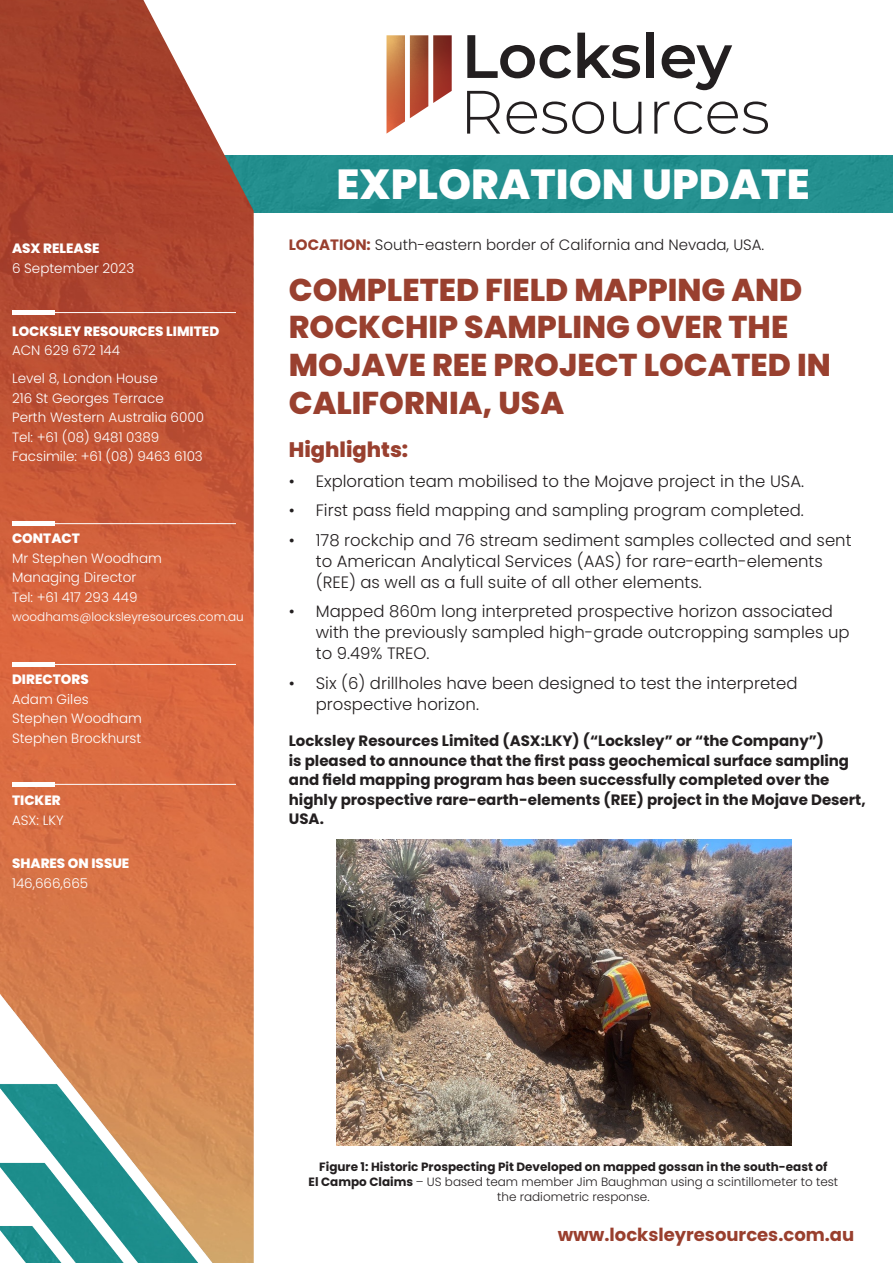
<style>
.page{position:relative;width:893px;height:1263px;background:#fff}
.page>*{position:absolute;margin:0;border:0;box-sizing:border-box;transform-origin:0 0}
.t1{font:800 42px "Poppins";color:#fff}
.t2{font:800 31.5px/37.8px "Poppins";color:#99402f}
.t3{font:800 21px "Poppins";color:#99402f}
.t4{font:700 18px "Poppins";color:#993f2e}
.t5{font:300 16.5px/21px "Poppins";color:#231f20}
.t6{font:700 15px/19.5px "Poppins";color:#231f20}
.t7{font:300 15px "Poppins";color:#231f20}
.t8{font:300 13.5px/19.5px "Poppins";color:#fff}
.t9{font:800 13.5px "Poppins";color:#fff}
.t10{font:700 12px/15px "Poppins";color:#231f20;text-align:center}
.t11{font:300 12px "Poppins";color:#fff}
.s1{font-weight:700;color:#993f2e}
.s2{font-weight:300}
</style>
<div class="page">
<div style="left:182px;top:156px;width:710px;height:57px;background:#238f8e"></div>
<svg style="left:467px;top:35px;width:104px;height:43px"></svg>
<svg style="left:577px;top:33px;width:63px;height:45px"></svg>
<div style="left:647px;top:33px;width:7px;height:45px;background:#231f20"></div>
<svg style="left:662px;top:45px;width:70px;height:45px"></svg>
<svg style="left:467px;top:91px;width:33px;height:43px"></svg>
<svg style="left:507px;top:101px;width:97px;height:33px"></svg>
<svg style="left:613px;top:102px;width:28px;height:32px"></svg>
<svg style="left:654px;top:101px;width:114px;height:33px"></svg>
<svg style="left:386px;top:35px;width:66px;height:99px"></svg>
<img style="left:0;top:0;width:254px;height:1263px">
<div style="left:12px;top:310px;width:43px;height:5px;background:#fff"></div>
<hr style="left:55px;top:312px;width:181px;height:1px;background:#fff">
<div style="left:12px;top:521px;width:43px;height:5px;background:#fff"></div>
<hr style="left:55px;top:523px;width:181px;height:1px;background:#fff">
<hr style="left:12px;top:662px;width:43px;height:4px;background:#fff">
<hr style="left:55px;top:664px;width:181px;height:1px;background:#fff">
<hr style="left:12px;top:782px;width:43px;height:4px;background:#fff">
<hr style="left:55px;top:784px;width:181px;height:1px;background:#fff">
<img style="left:337px;top:839px;width:454px;height:306px">
<p class="t9" style="left:12px;top:241px;width:89px">ASX RELEASE</p>
<p class="t8" style="left:12px;top:258px;width:124px">6 September 2023</p>
<p class="t9" style="left:12px;top:323px;width:209px">LOCKSLEY RESOURCES LIMITED</p>
<p class="t8" style="left:12px;top:341px;width:110px">ACN 629 672 144</p>
<p class="t8" style="left:12px;top:369px;width:147px">Level 8, London House</p>
<p class="t8" style="left:12px;top:388px;width:153px">216 St Georges Terrace</p>
<p class="t8" style="left:12px;top:408px;width:193px">Perth Western Australia 6000<br>Tel: +61 (08) 9481 0389<br>Facsimile: +61 (08) 9463 6103</p>
<p class="t9" style="left:12px;top:531px;width:69px">CONTACT</p>
<p class="t8" style="left:12px;top:548px;width:151px">Mr Stephen Woodham</p>
<p class="t8" style="left:12px;top:568px;width:126px">Managing Director</p>
<p class="t8" style="left:12px;top:587px;width:127px">Tel: +61 417 293 449</p>
<p class="t11" style="left:12px;top:610px;width:233px">woodhams@locksleyresources.com.au</p>
<p class="t9" style="left:12px;top:672px;width:78px">DIRECTORS</p>
<p class="t8" style="left:12px;top:689px;width:78px">Adam Giles</p>
<p class="t8" style="left:12px;top:709px;width:132px">Stephen Woodham</p>
<p class="t8" style="left:12px;top:728px;width:131px">Stephen Brockhurst</p>
<p class="t9" style="left:12px;top:793px;width:50px">TICKER</p>
<p class="t8" style="left:12px;top:810px;width:53px">ASX: LKY</p>
<p class="t9" style="left:12px;top:856px;width:119px">SHARES ON ISSUE</p>
<p class="t8" style="left:12px;top:873px;width:78px">146,666,665</p>
<p class="t1" style="left:337px;top:160px;width:475px">EXPLORATION UPDATE</p>
<p class="t7" style="left:289px;top:236px;width:477px"><span class="s1">LOCATION:</span> South-eastern border of California and Nevada, USA.</p>
<p class="t2" style="left:289px;top:271px;width:543px">COMPLETED FIELD MAPPING AND<br>ROCKCHIP SAMPLING OVER THE<br>MOJAVE REE PROJECT LOCATED IN<br>CALIFORNIA, USA</p>
<p class="t3" style="left:289px;top:438px;width:121px">Highlights:</p>
<p class="t5" style="left:289px;top:471px;width:517px">• Exploration team mobilised to the Mojave project in the USA.</p>
<p class="t5" style="left:289px;top:500px;width:517px">• First pass field mapping and sampling program completed.</p>
<p class="t5" style="left:316px;top:530px;width:537px;text-indent:-27px">• 178 rockchip and 76 stream sediment samples collected and sent to American Analytical Services (AAS) for rare-earth-elements (REE) as well as a full suite of all other elements.</p>
<p class="t5" style="left:316px;top:601px;width:535px;text-indent:-27px">• Mapped 860m long interpreted prospective horizon associated with the previously sampled high-grade outcropping samples up to 9.49% TREO.</p>
<p class="t5" style="left:316px;top:673px;width:483px;text-indent:-27px">• Six (6) drillholes have been designed to test the interpreted prospective horizon.</p>
<p class="t6" style="left:289px;top:731px;width:578px">Locksley Resources Limited (ASX:LKY) (“Locksley” or “the Company”)<br>is pleased to announce that the first pass geochemical surface sampling and field mapping program has been successfully completed over the highly prospective rare-earth-elements (REE) project in the Mojave Desert, USA.</p>
<p class="t10" style="left:309px;top:1159px;width:531px">Figure 1: Historic Prospecting Pit Developed on mapped gossan in the south-east of<br>El Campo Claims <span class="s2">– US based team member Jim Baughman using a scintillometer to test the radiometric response.</span></p>
<p class="t4" style="left:558px;top:1224px;width:298px">www.locksleyresources.com.au</p>
</div>
